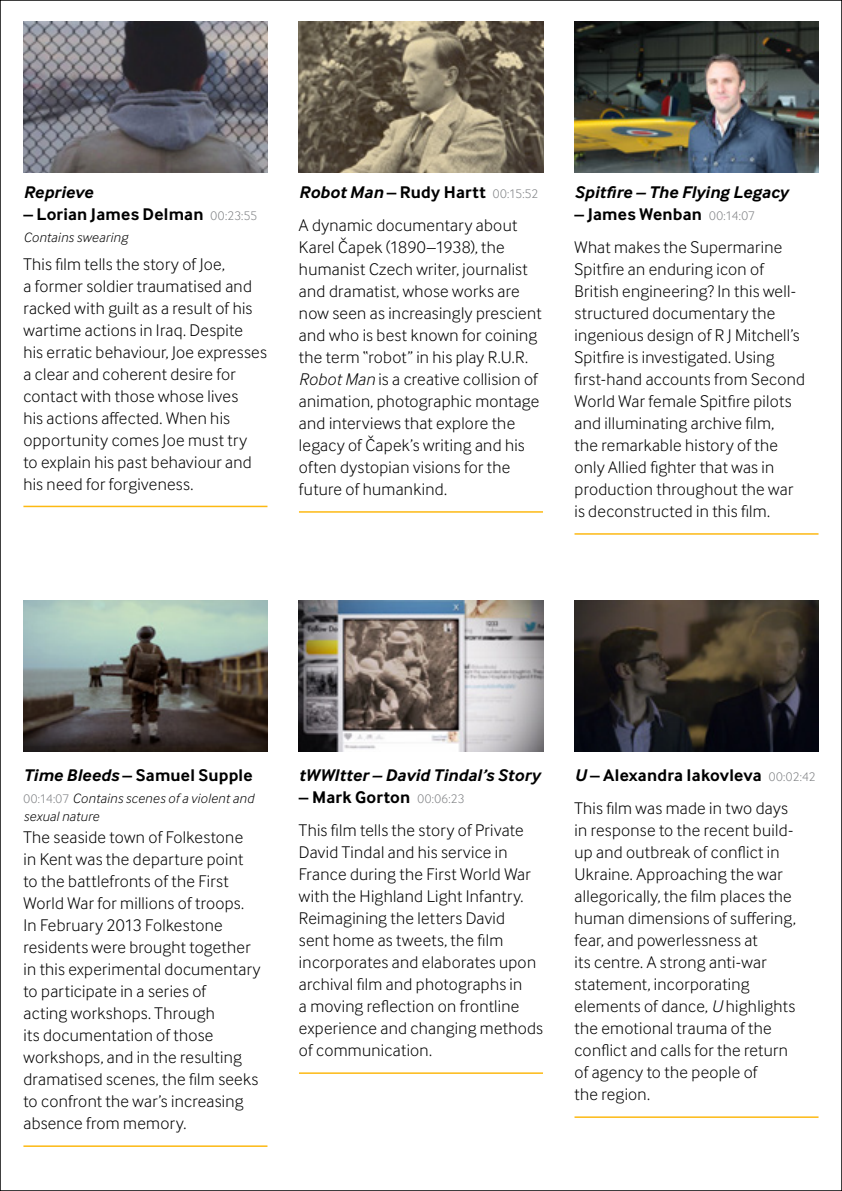
<style>
.page{position:relative;width:842px;height:1191px;background:#fff}
.page>*{position:absolute;margin:0;border:0;box-sizing:border-box;transform-origin:0 0}
.t1{font:300 17.6px/22px "Inter Face";letter-spacing:.015em;color:#000}
.t2{font:italic 700 17.6px "Inter Face";letter-spacing:.01em;color:#000}
.t3{font:700 17.6px "Inter Face";letter-spacing:.01em;color:#000}
.t4{font:italic 300 14px/18px "Inter Face";letter-spacing:.02em;color:#000}
.s1{font-weight:300;font-size:13px;color:#808285}
.s2{font-weight:700;font-style:italic}
.s3{font-weight:700}
.s4{font-size:13px;color:#808285}
.s5{font-style:italic}
.s6{font-style:normal;font-size:13px;color:#808285}
</style>
<div class="page">
<hr style="left:23px;top:1145px;width:244px;height:2px;background:#fdb913">
<img style="left:23px;top:600px;width:244px;height:152px">
<hr style="left:299px;top:1072px;width:244px;height:2px;background:#fdb913">
<hr style="left:574px;top:1116px;width:244px;height:2px;background:#fdb913">
<img style="left:299px;top:600px;width:244px;height:152px">
<img style="left:574px;top:600px;width:244px;height:152px">
<hr style="left:23px;top:506px;width:244px;height:1px;background:#fdb913">
<hr style="left:299px;top:511px;width:244px;height:2px;background:#fdb913">
<img style="left:23px;top:21px;width:244px;height:151px">
<img style="left:299px;top:21px;width:244px;height:151px">
<hr style="left:574px;top:533px;width:244px;height:2px;background:#fdb913">
<img style="left:574px;top:21px;width:244px;height:151px">
<p class="t2" style="left:23px;top:182px;width:71px">Reprieve</p>
<p class="t3" style="left:23px;top:204px;width:235px">– Lorian James Delman <span class="s1">00:23:55</span></p>
<p class="t4" style="left:23px;top:228px;width:106px">Contains swearing</p>
<p class="t1" style="left:23px;top:252px;width:245px">This film tells the story of Joe,<br>a former soldier traumatised and racked with guilt as a result of his wartime actions in Iraq. Despite his erratic behaviour, Joe expresses a clear and coherent desire for contact with those whose lives<br>his actions affected. When his opportunity comes Joe must try<br>to explain his past behaviour and his need for forgiveness.</p>
<p class="t1" style="left:299px;top:175px;width:241px;line-height:33px"><span class="s2">Robot Man</span> <span class="s3">– Rudy Hartt</span> <span class="s4">00:15:52<br></span>A dynamic documentary about</p>
<p class="t1" style="left:299px;top:236px;width:244px">Karel Čapek (1890–1938), the humanist Czech writer, journalist and dramatist, whose works are now seen as increasingly prescient and who is best known for coining the term “robot” in his play R.U.R.<br><span class="s5">Robot Man</span> is a creative collision of animation, photographic montage and interviews that explore the legacy of Čapek’s writing and his often dystopian visions for the future of humankind.</p>
<p class="t2" style="left:574px;top:182px;width:215px">Spitfire – The Flying Legacy</p>
<p class="t1" style="left:574px;top:197px;width:209px;line-height:33px"><span class="s3">– James Wenban</span> <span class="s4">00:14:07<br></span>What makes the Supermarine</p>
<p class="t1" style="left:574px;top:258px;width:232px">Spitfire an enduring icon of<br>British engineering? In this well&shy;structured documentary the ingenious design of R J Mitchell’s<br>Spitfire is investigated. Using first-hand accounts from Second<br>World War female Spitfire pilots and illuminating archive film,<br>the remarkable history of the only Allied fighter that was in production throughout the war is deconstructed in this film.</p>
<p class="t3" style="left:23px;top:765px;width:231px"><span class="s5">Time Bleeds</span> – Samuel Supple</p>
<p class="t4" style="left:23px;top:789px;width:232px"><span class="s6">00:14:07</span> Contains scenes of a violent and sexual nature</p>
<p class="t1" style="left:23px;top:826px;width:239px">The seaside town of Folkestone<br>in Kent was the departure point to the battlefronts of the First<br>World War for millions of troops.<br>In February 2013 Folkestone residents were brought together in this experimental documentary to participate in a series of<br>acting workshops. Through<br>its documentation of those workshops, and in the resulting dramatised scenes, the film seeks to confront the war’s increasing absence from memory.</p>
<p class="t2" style="left:299px;top:765px;width:243px">tWWItter – David Tindal’s Story</p>
<p class="t1" style="left:299px;top:780px;width:226px;line-height:33px"><span class="s3">– Mark Gorton</span> <span class="s4">00:06:23<br></span>This film tells the story of Private</p>
<p class="t1" style="left:299px;top:841px;width:246px">David Tindal and his service in<br>France during the First World War with the Highland Light Infantry.<br>Reimagining the letters David<br>sent home as tweets, the film incorporates and elaborates upon archival film and photographs in<br>a moving reflection on frontline experience and changing methods of communication.</p>
<p class="t1" style="left:574px;top:758px;width:242px;line-height:33px"><span class="s2">U</span> <span class="s3">– Alexandra Iakovleva</span> <span class="s4">00:02:42<br></span>This film was made in two days</p>
<p class="t1" style="left:574px;top:819px;width:223px">in response to the recent build&shy;up and outbreak of conflict in<br>Ukraine. Approaching the war allegorically, the film places the human dimensions of suffering, fear, and powerlessness at<br>its centre. A strong anti-war statement, incorporating elements of dance, <span class="s5">U</span> highlights the emotional trauma of the conflict and calls for the return of agency to the people of<br>the region.</p>
</div>
